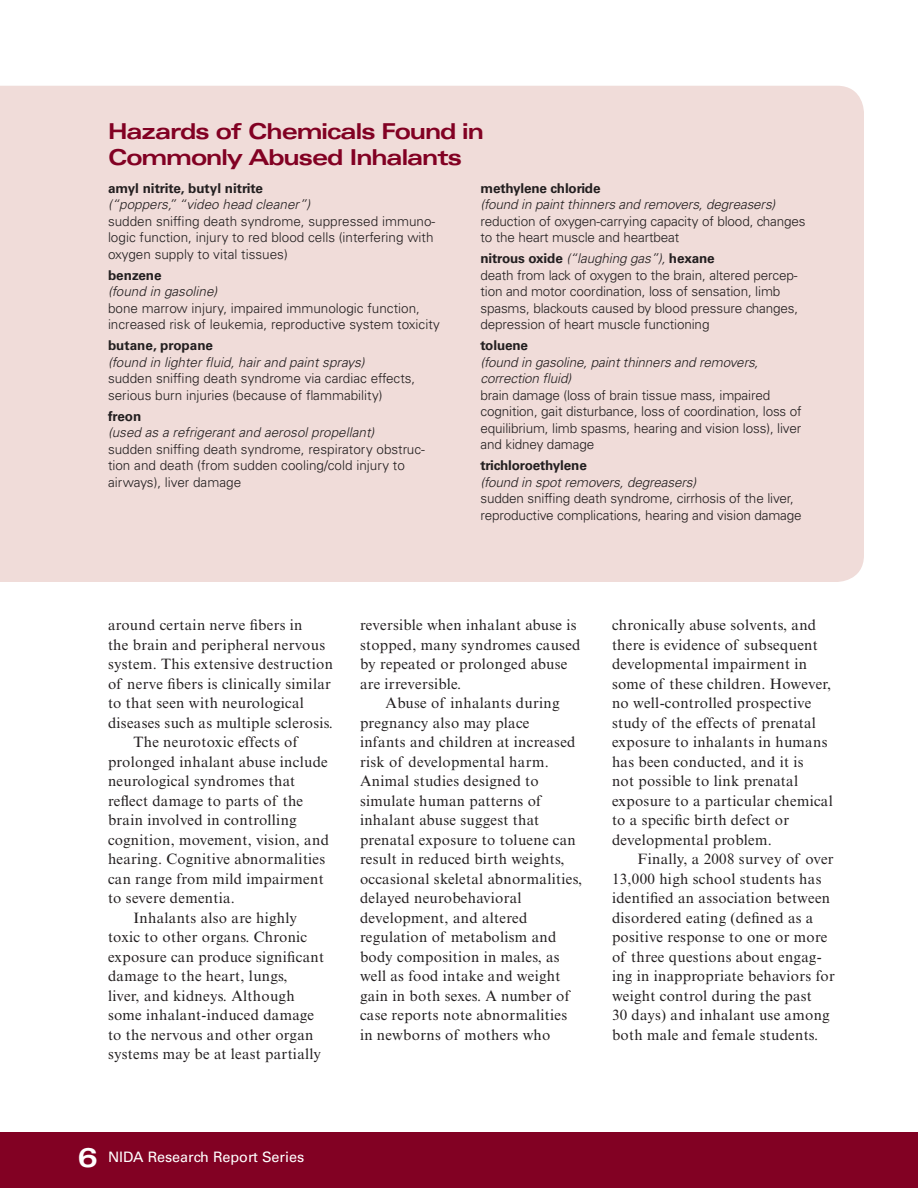
<style>
.page{position:relative;width:918px;height:1188px;background:#fff}
.page>*{position:absolute;margin:0;border:0;box-sizing:border-box;transform-origin:0 0}
.page_number{font:700 expanded 27px "Univers LT Std";color:#fff}
.h2_no_rule{font:700 expanded 21.9px/26.2px "Univers LT Std";letter-spacing:-.05em;color:#820123}
.body_text{font:15px/19.5px "Times New Roman MT Std";letter-spacing:.02em;color:#231f20}
.t1{font:14.4px "Univers LT Std";color:#fff}
.box_text_2{font:300 13.5px/16.5px "Univers LT Std";letter-spacing:-.01em;color:#231f20}
.s1{font-weight:700}
.s2{font-style:italic}
</style>
<div class="page">
<div style="left:0;top:86px;width:864px;height:496px;background:#f0dcd9"></div>
<div style="left:0;top:1133px;width:918px;height:55px;background:#820123"></div>
<p class="h2_no_rule" style="left:108px;top:118px;width:377px">Hazards of Chemicals Found in<br>Commonly Abused Inhalants</p>
<p class="box_text_2" style="left:108px;top:180px;width:329px"><span class="s1">amyl nitrite, butyl nitrite<br></span><span class="s2">(“poppers,” “video head cleaner”)<br></span>sudden sniffing death syndrome, suppressed immuno&shy;logic function, injury to red blood cells (interfering with oxygen supply to vital tissues)</p>
<p class="box_text_2" style="left:108px;top:267px;width:333px"><span class="s1">benzene<br></span><span class="s2">(found in gasoline)<br></span>bone marrow injury, impaired immunologic function, increased risk of leukemia, reproductive system toxicity</p>
<p class="box_text_2" style="left:108px;top:337px;width:309px"><span class="s1">butane, propane<br></span><span class="s2">(found in lighter fluid, hair and paint sprays)<br></span>sudden sniffing death syndrome via cardiac effects, serious burn injuries (because of flammability)</p>
<p class="box_text_2" style="left:108px;top:408px;width:318px"><span class="s1">freon<br></span><span class="s2">(used as a refrigerant and aerosol propellant)<br></span>sudden sniffing death syndrome, respiratory obstruc&shy;tion and death (from sudden cooling/cold injury to airways), liver damage</p>
<p class="box_text_2" style="left:480px;top:180px;width:327px"><span class="s1">methylene chloride<br></span><span class="s2">(found in paint thinners and removers, degreasers) </span>reduction of oxygen-carrying capacity of blood, changes to the heart muscle and heartbeat</p>
<p class="box_text_2" style="left:480px;top:250px;width:319px"><span class="s1">nitrous oxide</span> <span class="s2">(“laughing gas”),</span> <span class="s1">hexane<br></span>death from lack of oxygen to the brain, altered percep&shy;tion and motor coordination, loss of sensation, limb spasms, blackouts caused by blood pressure changes, depression of heart muscle functioning</p>
<p class="box_text_2" style="left:480px;top:337px;width:323px"><span class="s1">toluene<br></span><span class="s2">(found in gasoline, paint thinners and removers, correction fluid)<br></span>brain damage (loss of brain tissue mass, impaired cognition, gait disturbance, loss of coordination, loss of equilibrium, limb spasms, hearing and vision loss), liver and kidney damage</p>
<p class="box_text_2" style="left:480px;top:457px;width:323px"><span class="s1">trichloroethylene<br></span><span class="s2">(found in spot removers, degreasers)<br></span>sudden sniffing death syndrome, cirrhosis of the liver, reproductive complications, hearing and vision damage</p>
<p class="body_text" style="left:108px;top:615px;width:227px">around certain nerve fibers in<br>the brain and peripheral nervous system. This extensive destruction of nerve fibers is clinically similar to that seen with neurological diseases such as multiple sclerosis.</p>
<p class="body_text" style="left:108px;top:732px;width:222px;text-indent:25px">The neurotoxic effects of prolonged inhalant abuse include neurological syndromes that reflect damage to parts of the brain involved in controlling cognition, movement, vision, and hearing. Cognitive abnormalities can range from mild impairment to severe dementia.</p>
<p class="body_text" style="left:108px;top:908px;width:218px;text-indent:25px">Inhalants also are highly toxic to other organs. Chronic exposure can produce significant damage to the heart, lungs,<br>liver, and kidneys. Although some inhalant-induced damage to the nervous and other organ systems may be at least partially</p>
<p class="body_text" style="left:360px;top:615px;width:222px">reversible when inhalant abuse is stopped, many syndromes caused by repeated or prolonged abuse are irreversible.</p>
<p class="body_text" style="left:360px;top:693px;width:224px;text-indent:25px">Abuse of inhalants during pregnancy also may place<br>infants and children at increased risk of developmental harm.<br>Animal studies designed to simulate human patterns of inhalant abuse suggest that prenatal exposure to toluene can result in reduced birth weights, occasional skeletal abnormalities, delayed neurobehavioral development, and altered regulation of metabolism and body composition in males, as well as food intake and weight gain in both sexes. A number of case reports note abnormalities in newborns of mothers who</p>
<p class="body_text" style="left:612px;top:615px;width:222px">chronically abuse solvents, and there is evidence of subsequent developmental impairment in some of these children. However, no well-controlled prospective study of the effects of prenatal exposure to inhalants in humans has been conducted, and it is<br>not possible to link prenatal exposure to a particular chemical to a specific birth defect or developmental problem.</p>
<p class="body_text" style="left:612px;top:849px;width:224px;text-indent:25px">Finally, a 2008 survey of over<br>13,000 high school students has identified an association between disordered eating (defined as a positive response to one or more of three questions about engag&shy;ing in inappropriate behaviors for weight control during the past<br>30 days) and inhalant use among both male and female students.</p>
<p class="page_number" style="left:78px;top:1142px;width:21px">6</p>
<p class="t1" style="left:108px;top:1149px;width:198px">NIDA Research Report Series</p>
</div>
